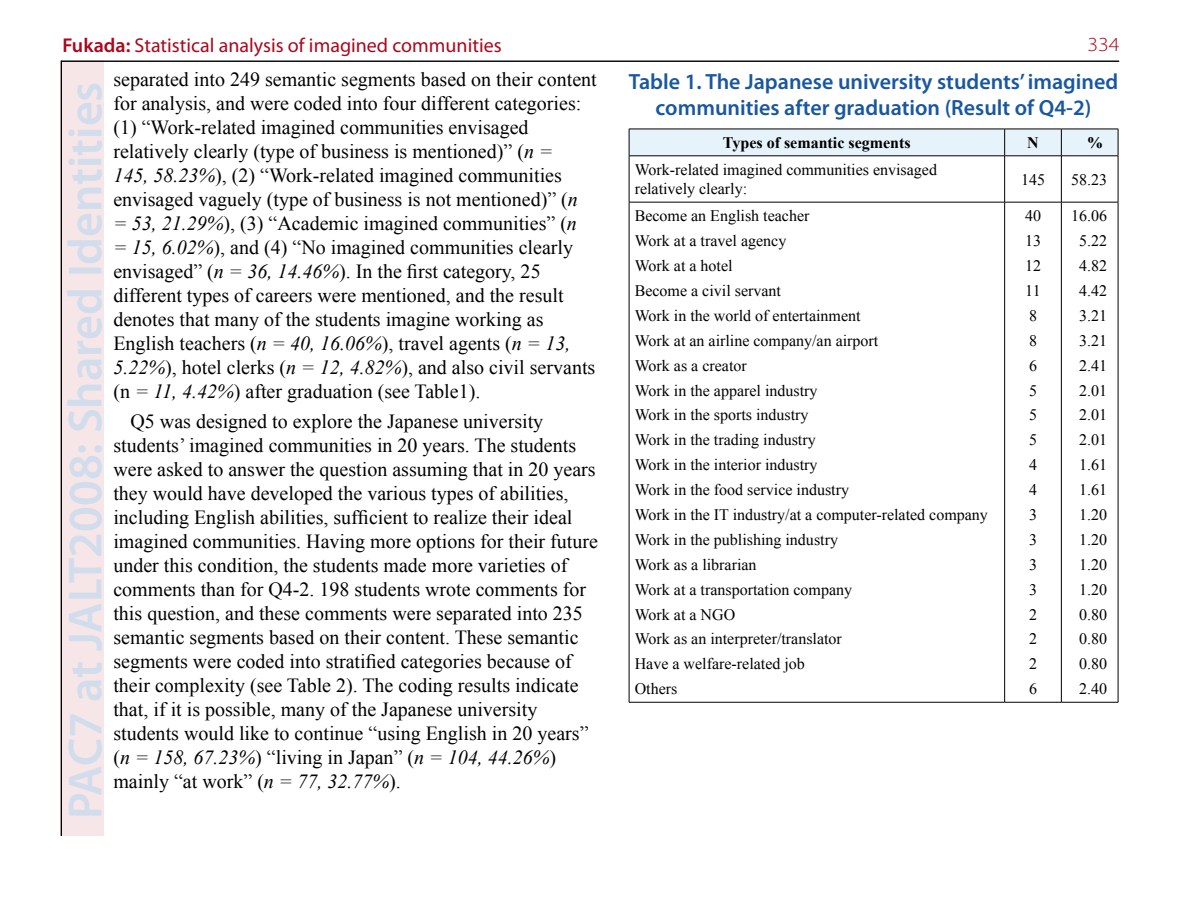
<style>
.page{position:relative;width:1191px;height:908px;background:#fff}
.page>*{position:absolute;margin:0;border:0;box-sizing:border-box;transform-origin:0 0}
.t1{font:600 48px "Myriad Pro";color:#d1ddec}
.t2{font:600 22px/26.4px "Myriad Pro";color:#19579f;text-align:center}
.t3{font:20px/24px "Times New Roman";color:#000}
.t4{font:20px "Myriad Pro";color:#ab081d}
.t5{font:300 20px "Myriad Pro";color:#ab081d;scale:1.1 1}
.t6{font:16px/24.8px "Times New Roman";color:#000}
.t7{font:700 16px "Times New Roman";color:#000}
.s1{font-weight:600}
.s2{font-style:italic}
</style>
<div class="page">
<div style="left:60px;top:61px;width:44px;height:774px;background:#f6e6e8"></div>
<hr style="left:61px;top:61px;width:1px;height:774px;background:#000">
<hr style="left:61px;top:61px;width:1058px;height:1px;background:#000">
<hr style="left:629px;top:128px;width:375px;height:1px;background:#000">
<hr style="left:1004px;top:128px;width:57px;height:1px;background:#000">
<svg style="left:629px;top:129px;width:489px;height:27px;background:#d9e6ec"></svg>
<hr style="left:1061px;top:128px;width:57px;height:1px;background:#000">
<hr style="left:1061px;top:155px;width:57px;height:1px;background:#000">
<hr style="left:629px;top:156px;width:1px;height:46px;background:#000">
<hr style="left:1004px;top:156px;width:1px;height:46px;background:#000">
<hr style="left:1061px;top:156px;width:1px;height:46px;background:#000">
<hr style="left:1117px;top:156px;width:1px;height:46px;background:#000">
<hr style="left:629px;top:202px;width:1px;height:499px;background:#000">
<hr style="left:629px;top:202px;width:375px;height:1px;background:#000">
<hr style="left:1004px;top:202px;width:1px;height:499px;background:#000">
<hr style="left:1004px;top:202px;width:57px;height:1px;background:#000">
<hr style="left:1061px;top:202px;width:1px;height:499px;background:#000">
<hr style="left:1117px;top:202px;width:1px;height:499px;background:#000">
<hr style="left:1061px;top:202px;width:57px;height:1px;background:#000">
<hr style="left:629px;top:701px;width:375px;height:1px;background:#000">
<hr style="left:1004px;top:701px;width:57px;height:1px;background:#000">
<hr style="left:1061px;top:701px;width:57px;height:1px;background:#000">
<p class="t4" style="left:62px;top:33px;width:441px"><span class="s1">Fukada:</span> Statistical analysis of imagined communities</p>
<p class="t5" style="left:1087px;top:32px;width:31px">334</p>
<h1 class="t1" style="left:55px;top:818px;width:738px;rotate:-90deg">PAC7 at JALT2008: Shared Identities</h1>
<p class="t3" style="left:113px;top:67px;width:485px">separated into 249 semantic segments based on their content for analysis, and were coded into four different categories: (1) “Work-related imagined communities envisaged relatively clearly (type of business is mentioned)” (<span class="s2">n =<br>145, 58.23%</span>), (2) “Work-related imagined communities envisaged vaguely (type of business is not mentioned)” (<span class="s2">n<br>= 53, 21.29%</span>), (3) “Academic imagined communities” (<span class="s2">n<br>= 15, 6.02%</span>), and (4) “No imagined communities clearly envisaged” (<span class="s2">n = 36, 14.46%</span>). In the first category, 25 different types of careers were mentioned, and the result denotes that many of the students imagine working as English teachers (<span class="s2">n = 40, 16.06%</span>), travel agents (<span class="s2">n = 13, 5.22%</span>), hotel clerks (<span class="s2">n = 12, 4.82%</span>), and also civil servants (n <span class="s2">= 11, 4.42%</span>) after graduation (see Table1).</p>
<p class="t2" style="left:629px;top:67px;width:491px">Table 1. The Japanese university students’ imagined communities after graduation (Result of Q4-2)</p>
<p class="t7" style="left:723px;top:133px;width:189px">Types of semantic segments</p>
<p class="t7" style="left:1027px;top:133px;width:13px">N</p>
<p class="t7" style="left:1087px;top:133px;width:17px">%</p>
<p class="t6" style="left:635px;top:160px;width:304px;line-height:19.2px">Work-related imagined communities envisaged relatively clearly:</p>
<p class="t6" style="left:1021px;top:166px;width:25px">145</p>
<p class="t6" style="left:1071px;top:166px;width:37px">58.23</p>
<p class="t6" style="left:635px;top:203px;width:355px">Become an English teacher<br>Work at a travel agency<br>Work at a hotel<br>Become a civil servant<br>Work in the world of entertainment<br>Work at an airline company/an airport<br>Work as a creator<br>Work in the apparel industry<br>Work in the sports industry<br>Work in the trading industry<br>Work in the interior industry<br>Work in the food service industry<br>Work in the IT industry/at a computer-related company<br>Work in the publishing industry<br>Work as a librarian<br>Work at a transportation company<br>Work at a NGO<br>Work as an interpreter/translator<br>Have a welfare-related job<br>Others</p>
<p class="t6" style="left:1025px;top:203px;width:17px">40<br>13<br>12<br>11<br>8<br>8<br>6<br>5<br>5<br>5<br>4<br>4<br>3<br>3<br>3<br>3<br>2<br>2<br>2<br>6</p>
<p class="t6" style="left:1071px;top:203px;width:37px;text-align:center">16.06<br>5.22<br>4.82<br>4.42<br>3.21<br>3.21<br>2.41<br>2.01<br>2.01<br>2.01<br>1.61<br>1.61<br>1.20<br>1.20<br>1.20<br>1.20<br>0.80<br>0.80<br>0.80<br>2.40</p>
<p class="t3" style="left:113px;top:409px;width:486px;text-indent:17px">Q5 was designed to explore the Japanese university students’ imagined communities in 20 years. The students were asked to answer the question assuming that in 20 years they would have developed the various types of abilities, including English abilities, sufficient to realize their ideal imagined communities. Having more options for their future under this condition, the students made more varieties of comments than for Q4-2. 198 students wrote comments for this question, and these comments were separated into 235 semantic segments based on their content. These semantic segments were coded into stratified categories because of their complexity (see Table 2). The coding results indicate that, if it is possible, many of the Japanese university students would like to continue “using English in 20 years” (<span class="s2">n = 158, 67.23%</span>) “living in Japan” (<span class="s2">n = 104, 44.26%</span>) mainly “at work” (<span class="s2">n = 77, 32.77%</span>).</p>
</div>
